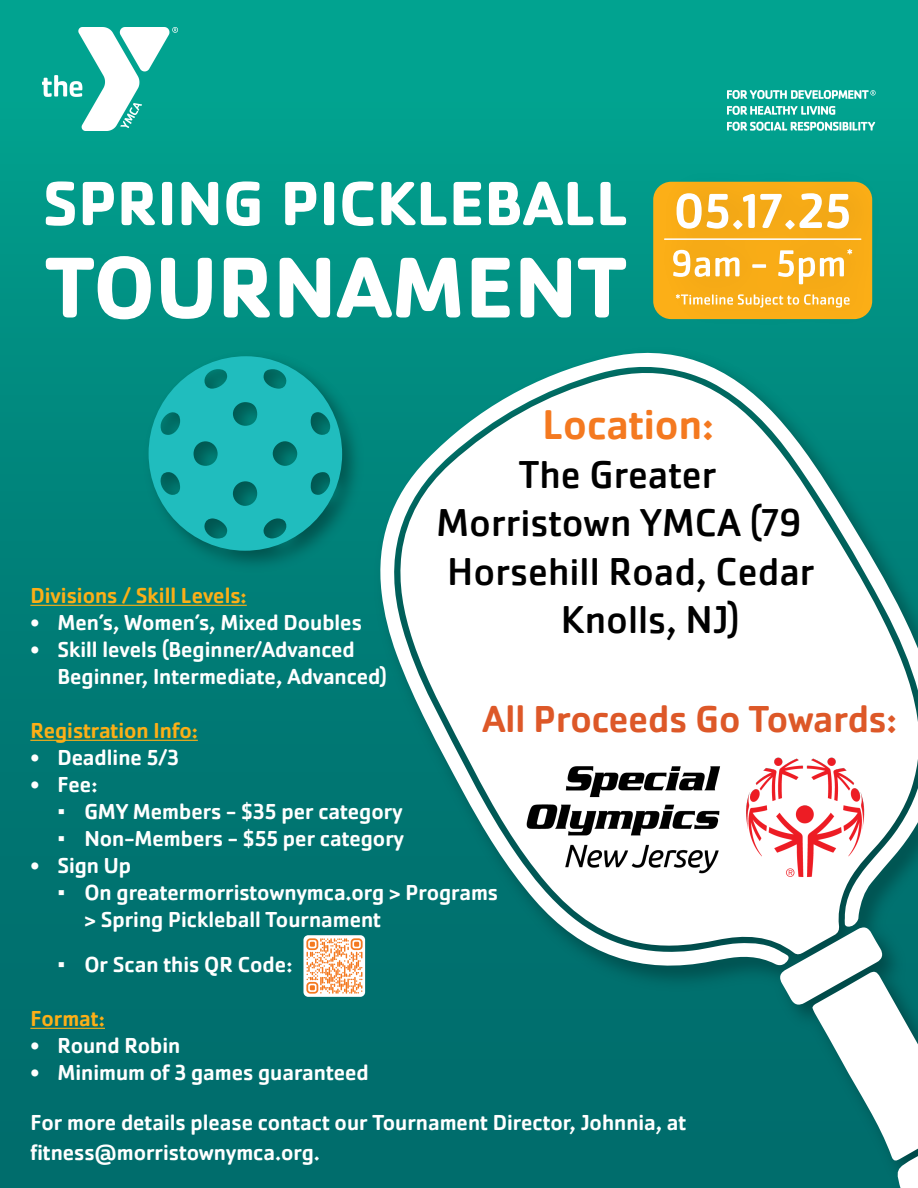
<style>
.page{position:relative;width:918px;height:1188px;background:#fff}
.page>*{position:absolute;margin:0;border:0;box-sizing:border-box;transform-origin:0 0}
.t1{font:500 43.2px "Cachet Pro";color:#f47920}
.t2{font:40.35px "Cachet Pro";color:#000}
.t3{font:500 38.85px "Cachet Pro";color:#dd5828}
.t4{font:500 22.5px/27px "Cachet Pro";color:#fff}
.t5{font:500 22.5px "Cachet Pro";color:#fcaf17}
.s1{font-family:"Times New Roman";font-weight:400}
</style>
<div class="page">
<div style="left:0;top:0;width:918px;height:1188px;background:linear-gradient(to bottom,#02a28f,#006466)"></div>
<img style="left:42px;top:27px;width:135px;height:103px">
<img style="left:728px;top:91px;width:148px;height:39px">
<div style="left:368px;top:341px;width:412px;height:847px;background:#006e6d"></div>
<svg style="left:376px;top:341px;width:542px;height:635px"></svg>
<svg style="left:780px;top:926px;width:138px;height:262px"></svg>
<hr style="left:30px;top:605px;width:217px;height:1px;background:#fcaf17">
<hr style="left:30px;top:740px;width:168px;height:1px;background:#fcaf17">
<hr style="left:30px;top:1028px;width:75px;height:1px;background:#fcaf17">
<img style="left:138px;top:346px;width:232px;height:233px">
<svg style="left:148px;top:356px;width:194px;height:195px;background:#15a5a2"></svg>
<svg style="left:46px;top:181px;width:29px;height:45px"></svg>
<svg style="left:83px;top:182px;width:31px;height:43px"></svg>
<svg style="left:122px;top:182px;width:33px;height:43px"></svg>
<div style="left:162px;top:182px;width:10px;height:43px;background:#fff;border-radius:4px"></div>
<svg style="left:182px;top:182px;width:36px;height:43px"></svg>
<svg style="left:226px;top:181px;width:34px;height:45px"></svg>
<svg style="left:285px;top:182px;width:31px;height:43px"></svg>
<div style="left:324px;top:182px;width:10px;height:43px;background:#fff;border-radius:4px"></div>
<svg style="left:342px;top:181px;width:31px;height:45px"></svg>
<svg style="left:381px;top:182px;width:65px;height:43px"></svg>
<svg style="left:454px;top:182px;width:27px;height:43px"></svg>
<svg style="left:489px;top:182px;width:104px;height:43px"></svg>
<svg style="left:600px;top:182px;width:26px;height:43px"></svg>
<svg style="left:46px;top:256px;width:105px;height:63px"></svg>
<svg style="left:161px;top:258px;width:51px;height:61px"></svg>
<svg style="left:224px;top:258px;width:46px;height:60px"></svg>
<svg style="left:280px;top:258px;width:50px;height:60px"></svg>
<svg style="left:337px;top:257px;width:123px;height:61px"></svg>
<svg style="left:472px;top:258px;width:38px;height:60px"></svg>
<svg style="left:521px;top:258px;width:50px;height:60px"></svg>
<svg style="left:578px;top:258px;width:48px;height:60px"></svg>
<img style="left:634px;top:153px;width:279px;height:195px">
<svg style="left:677px;top:193px;width:172px;height:36px"></svg>
<svg style="left:673px;top:250px;width:66px;height:27px"></svg>
<svg style="left:752px;top:264px;width:14px;height:4px"></svg>
<svg style="left:778px;top:249px;width:74px;height:35px"></svg>
<svg style="left:676px;top:294px;width:174px;height:14px;background:#fac050"></svg>
<hr style="left:665px;top:238px;width:196px;height:2px;background:#fff">
<img style="left:420px;top:733px;width:498px;height:168px">
<img style="left:303px;top:935px;width:62px;height:62px">
<h1 class="t1" style="left:542px;top:400px;width:173px">Location:</h1>
<h2 class="t2" style="left:519px;top:451px;width:199px">The Greater</h2>
<h2 class="t2" style="left:436px;top:499px;width:367px">Morristown YMCA (79</h2>
<h2 class="t2" style="left:447px;top:548px;width:369px">Horsehill Road, Cedar</h2>
<h2 class="t2" style="left:561px;top:596px;width:181px">Knolls, NJ)</h2>
<p class="t5" style="left:30px;top:582px;width:218px">Divisions / Skill Levels:</p>
<p class="t4" style="left:30px;top:609px;width:333px">• Men’s, Women’s, Mixed Doubles</p>
<p class="t4" style="left:57px;top:636px;width:331px;text-indent:-27px">• Skill levels (Beginner/Advanced<br>Beginner, Intermediate, Advanced)</p>
<p class="t5" style="left:30px;top:717px;width:169px">Registration Info:</p>
<p class="t4" style="left:30px;top:744px;width:150px">• Deadline 5/3</p>
<p class="t4" style="left:30px;top:771px;width:69px">• Fee:</p>
<p class="t4" style="left:57px;top:798px;width:347px"><span class="s1">▪</span> GMY Members - $35 per category</p>
<p class="t4" style="left:57px;top:825px;width:348px"><span class="s1">▪</span> Non-Members - $55 per category</p>
<p class="t4" style="left:30px;top:852px;width:102px">• Sign Up</p>
<p class="t4" style="left:84px;top:879px;width:415px;text-indent:-27px"><span class="s1">▪</span> On greatermorristownymca.org &gt; Programs &gt; Spring Pickleball Tournament</p>
<p class="t4" style="left:57px;top:951px;width:237px"><span class="s1">▪</span> Or Scan this QR Code:</p>
<p class="t5" style="left:30px;top:1005px;width:76px">Format:</p>
<p class="t4" style="left:30px;top:1032px;width:152px">• Round Robin</p>
<p class="t4" style="left:30px;top:1059px;width:340px">• Minimum of 3 games guaranteed</p>
<p class="t4" style="left:30px;top:1107px;width:658px;line-height:30px">For more details please contact our Tournament Director, Johnnia, at fitness@morristownymca.org.</p>
<h3 class="t3" style="left:483px;top:696px;width:416px">All Proceeds Go Towards:</h3>
</div>
